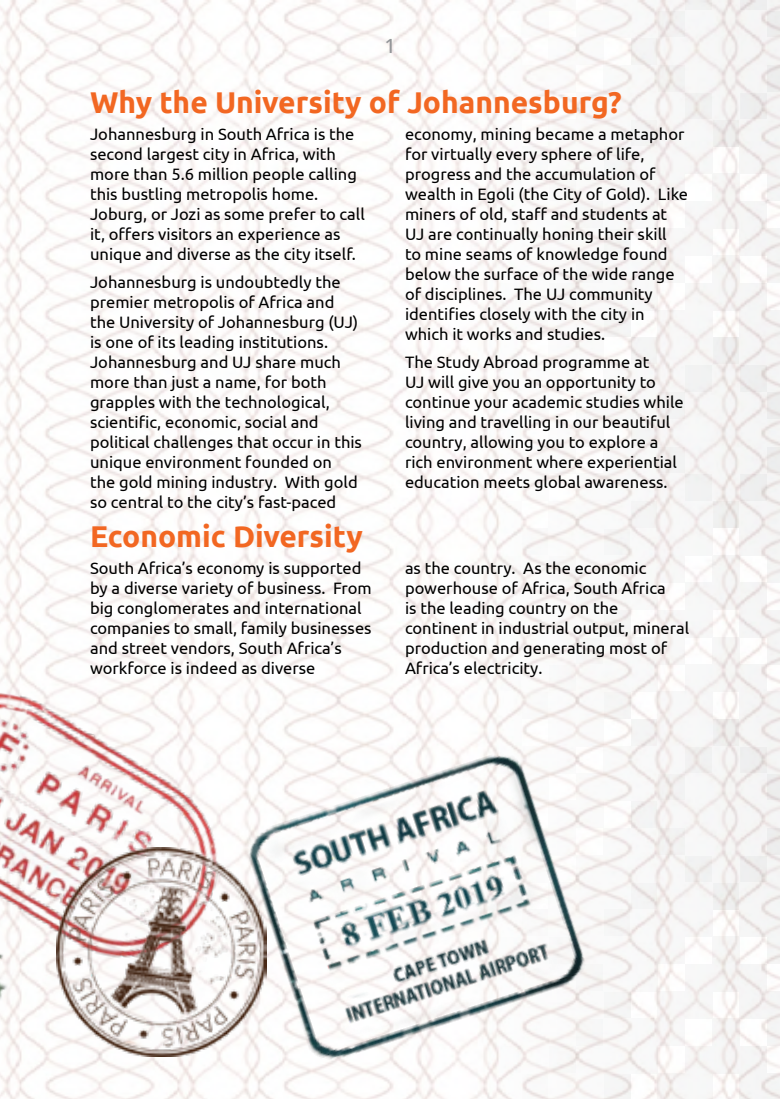
<style>
.page{position:relative;width:780px;height:1099px;background:#fff}
.page>*{position:absolute;margin:0;border:0;box-sizing:border-box;transform-origin:0 0}
.t1{font:700 30px "Ubuntu";color:#f26722}
.t2{font:500 20px "Avenir";color:#939598}
.t3{font:16.5px/20px "Ubuntu";color:#000}
</style>
<div class="page">
<img style="left:0;top:0;width:780px;height:1098px">
<img style="left:0;top:682px;width:224px;height:375px">
<img style="left:217px;top:705px;width:401px;height:393px">
<img style="left:57px;top:847px;width:209px;height:209px">
<img style="left:753px;top:646px;width:27px;height:63px">
<p class="t2" style="left:384px;top:29px;width:13px">1</p>
<h1 class="t1" style="left:90px;top:84px;width:533px">Why the University of Johannesburg?</h1>
<p class="t3" style="left:90px;top:124px;width:276px">Johannesburg in South Africa is the second largest city in Africa, with more than 5.6 million people calling this bustling metropolis home.<br>Joburg, or Jozi as some prefer to call it, offers visitors an experience as unique and diverse as the city itself.</p>
<p class="t3" style="left:90px;top:271px;width:273px">Johannesburg is undoubtedly the premier metropolis of Africa and the University of Johannesburg (UJ) is one of its leading institutions.<br>Johannesburg and UJ share much more than just a name, for both grapples with the technological, scientific, economic, social and political challenges that occur in this unique environment founded on<br>the gold mining industry. With gold so central to the city’s fast-paced</p>
<p class="t3" style="left:405px;top:124px;width:284px">economy, mining became a metaphor for virtually every sphere of life, progress and the accumulation of wealth in Egoli (the City of Gold). Like miners of old, staff and students at UJ are continually honing their skill<br>to mine seams of knowledge found below the surface of the wide range of disciplines. The UJ community identifies closely with the city in which it works and studies.</p>
<p class="t3" style="left:405px;top:351px;width:280px">The Study Abroad programme at<br>UJ will give you an opportunity to continue your academic studies while living and travelling in our beautiful country, allowing you to explore a rich environment where experiential education meets global awareness.</p>
<h1 class="t1" style="left:90px;top:518px;width:274px">Economic Diversity</h1>
<p class="t3" style="left:90px;top:558px;width:283px">South Africa’s economy is supported by a diverse variety of business. From big conglomerates and international companies to small, family businesses and street vendors, South Africa’s workforce is indeed as diverse</p>
<p class="t3" style="left:405px;top:558px;width:286px">as the country. As the economic powerhouse of Africa, South Africa<br>is the leading country on the continent in industrial output, mineral production and generating most of<br>Africa’s electricity.</p>
</div>
